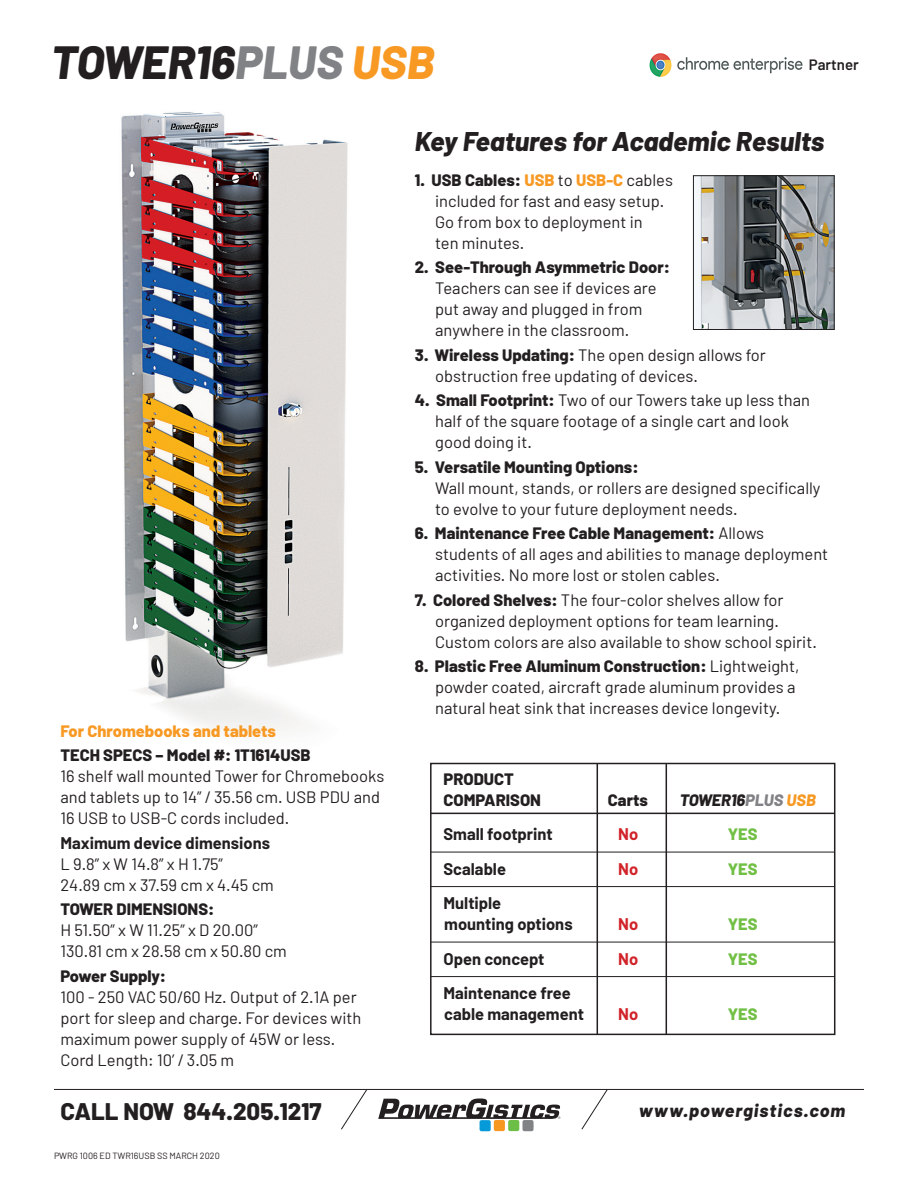
<style>
.page{position:relative;width:918px;height:1188px;background:#fff}
.page>*{position:absolute;margin:0;border:0;box-sizing:border-box;transform-origin:0 0}
.t1{font:italic 800 46.5px "Barlow";color:#231f20}
.t2{font:italic 800 27px "Barlow";color:#231f20}
.t3{font:800 24px "Barlow";color:#231f20}
.t4{font:italic 800 18px "Barlow";letter-spacing:.06em;color:#231f20}
.t5{font:16.5px/21px "Barlow";color:#231f20}
.t6{font:700 16.5px/21px "Barlow";color:#231f20}
.t7{font:800 16.5px "Barlow";color:#231f20}
.Tech_Spec_header{font:800 16.5px "Barlow";color:#f79923}
.t8{font:800 16.5px "Barlow";color:#71bf44}
.t9{font:italic 800 16.5px "Barlow";color:#231f20}
.t10{font:700 16.5px "Barlow";color:#d1232a}
.t11{font:600 15px "Barlow";color:#231f20}
.t12{font:9px "Barlow";color:#231f20}
.s1{color:#808285}
.s2{color:#f79923}
.s3{font-weight:700}
.s4{font-weight:800}
.s5{font-weight:800;color:#f79923}
</style>
<div class="page">
<img style="left:121px;top:112px;width:227px;height:619px">
<svg style="left:378px;top:1099px;width:182px;height:20px"></svg>
<div style="left:494px;top:1120px;width:11px;height:11px;background:#f79822;border-radius:2px"></div>
<div style="left:508px;top:1120px;width:11px;height:11px;background:#6dbe46;border-radius:2px"></div>
<div style="left:522px;top:1120px;width:12px;height:11px;background:#808285;border-radius:2px"></div>
<div style="left:480px;top:1120px;width:11px;height:11px;background:#069ad9;border-radius:2px"></div>
<hr style="left:54px;top:1089px;width:810px;height:1px;background:#231f20">
<svg style="left:341px;top:1090px;width:26px;height:40px"></svg>
<svg style="left:581px;top:1090px;width:27px;height:40px"></svg>
<img style="left:649px;top:54px;width:153px;height:22px">
<div style="left:430px;top:763px;width:405px;height:272px;border:2px solid #231f20"></div>
<hr style="left:431px;top:813px;width:404px;height:1px;background:#231f20">
<hr style="left:431px;top:852px;width:404px;height:1px;background:#231f20">
<hr style="left:431px;top:886px;width:404px;height:1px;background:#231f20">
<hr style="left:431px;top:942px;width:404px;height:1px;background:#231f20">
<hr style="left:431px;top:976px;width:404px;height:1px;background:#231f20">
<hr style="left:666px;top:764px;width:1px;height:271px;background:#231f20">
<hr style="left:597px;top:764px;width:1px;height:271px;background:#231f20">
<img style="left:695px;top:177px;width:138px;height:151px">
<div style="left:693px;top:175px;width:142px;height:155px;border:1px solid #231f20"></div>
<p class="t1" style="left:51px;top:33px;width:385px">TOWER16<span class="s1">PLUS</span> <span class="s2">USB</span></p>
<p class="t11" style="left:809px;top:55px;width:51px">Partner</p>
<p class="Tech_Spec_header" style="left:60px;top:721px;width:217px">For Chromebooks and tablets</p>
<p class="t7" style="left:60px;top:745px;width:252px">TECH SPECS – Model #: 1T1614USB</p>
<p class="t5" style="left:60px;top:766px;width:325px">16 shelf wall mounted Tower for Chromebooks and tablets up to 14” / 35.56 cm. USB PDU and<br>16 USB to USB-C cords included.</p>
<p class="t5" style="left:60px;top:832px;width:215px"><span class="s3">Maximum device dimensions<br></span>L 9.8” x W 14.8” x H 1.75”<br>24.89 cm x 37.59 cm x 4.45 cm</p>
<p class="t7" style="left:60px;top:899px;width:155px">TOWER DIMENSIONS:</p>
<p class="t5" style="left:60px;top:920px;width:199px">H 51.50” x W 11.25” x D 20.00”</p>
<p class="t5" style="left:60px;top:941px;width:228px">130.81 cm x 28.58 cm x 50.80 cm</p>
<p class="t5" style="left:60px;top:965px;width:303px"><span class="s4">Power Supply:<br></span>100 - 250 VAC 50/60 Hz. Output of 2.1A per port for sleep and charge. For devices with maximum power supply of 45W or less.<br>Cord Length: 10’ / 3.05 m</p>
<p class="t2" style="left:415px;top:125px;width:411px">Key Features for Academic Results</p>
<p class="t5" style="left:435px;top:169px;width:239px;text-indent:-20px"><span class="s4">1. USB Cables:</span> <span class="s5">USB</span> to <span class="s5">USB-C</span> cables included for fast and easy setup.<br>Go from box to deployment in<br>ten minutes.</p>
<p class="t5" style="left:435px;top:256px;width:236px;text-indent:-20px"><span class="s4">2. See-Through Asymmetric Door:<br></span>Teachers can see if devices are put away and plugged in from anywhere in the classroom.</p>
<p class="t5" style="left:435px;top:344px;width:332px;text-indent:-20px"><span class="s4">3. Wireless Updating:</span> The open design allows for obstruction free updating of devices.</p>
<p class="t5" style="left:435px;top:389px;width:376px;text-indent:-20px"><span class="s4">4. Small Footprint:</span> Two of our Towers take up less than half of the square footage of a single cart and look good doing it.</p>
<p class="t5" style="left:435px;top:456px;width:387px;text-indent:-20px"><span class="s4">5. Versatile Mounting Options:<br></span>Wall mount, stands, or rollers are designed specifically to evolve to your future deployment needs.</p>
<p class="t5" style="left:435px;top:522px;width:395px;text-indent:-20px"><span class="s4">6. Maintenance Free Cable Management:</span> Allows students of all ages and abilities to manage deployment activities. No more lost or stolen cables.</p>
<p class="t5" style="left:435px;top:589px;width:383px;text-indent:-20px"><span class="s4">7. Colored Shelves:</span> The four-color shelves allow for organized deployment options for team learning.<br>Custom colors are also available to show school spirit.</p>
<p class="t5" style="left:435px;top:655px;width:366px;text-indent:-20px"><span class="s4">8. Plastic Free Aluminum Construction:</span> Lightweight, powder coated, aircraft grade aluminum provides a natural heat sink that increases device longevity.</p>
<p class="t7" style="left:444px;top:769px;width:72px">PRODUCT</p>
<p class="t7" style="left:444px;top:790px;width:99px">COMPARISON</p>
<p class="t7" style="left:608px;top:790px;width:42px">Carts</p>
<p class="t9" style="left:680px;top:790px;width:138px">TOWER16<span class="s1">PLUS</span> <span class="s2">USB</span></p>
<p class="t6" style="left:444px;top:824px;width:111px">Small footprint</p>
<p class="t10" style="left:618px;top:824px;width:22px">No</p>
<p class="t8" style="left:728px;top:824px;width:31px">YES</p>
<p class="t6" style="left:444px;top:858px;width:64px">Scalable</p>
<p class="t10" style="left:618px;top:859px;width:22px">No</p>
<p class="t8" style="left:728px;top:859px;width:31px">YES</p>
<p class="t6" style="left:444px;top:893px;width:131px">Multiple mounting options</p>
<p class="t10" style="left:618px;top:914px;width:22px">No</p>
<p class="t8" style="left:728px;top:914px;width:31px">YES</p>
<p class="t6" style="left:444px;top:948px;width:102px">Open concept</p>
<p class="t10" style="left:618px;top:949px;width:22px">No</p>
<p class="t8" style="left:728px;top:949px;width:31px">YES</p>
<p class="t6" style="left:444px;top:983px;width:142px">Maintenance free cable management</p>
<p class="t10" style="left:618px;top:1004px;width:22px">No</p>
<p class="t8" style="left:728px;top:1004px;width:31px">YES</p>
<p class="t3" style="left:60px;top:1096px;width:263px">CALL NOW 844.205.1217</p>
<p class="t4" style="left:639px;top:1099px;width:208px">www.powergistics.com</p>
<p class="t12" style="left:54px;top:1150px;width:167px">PWRG 1006 ED TWR16USB SS MARCH 2020</p>
</div>
